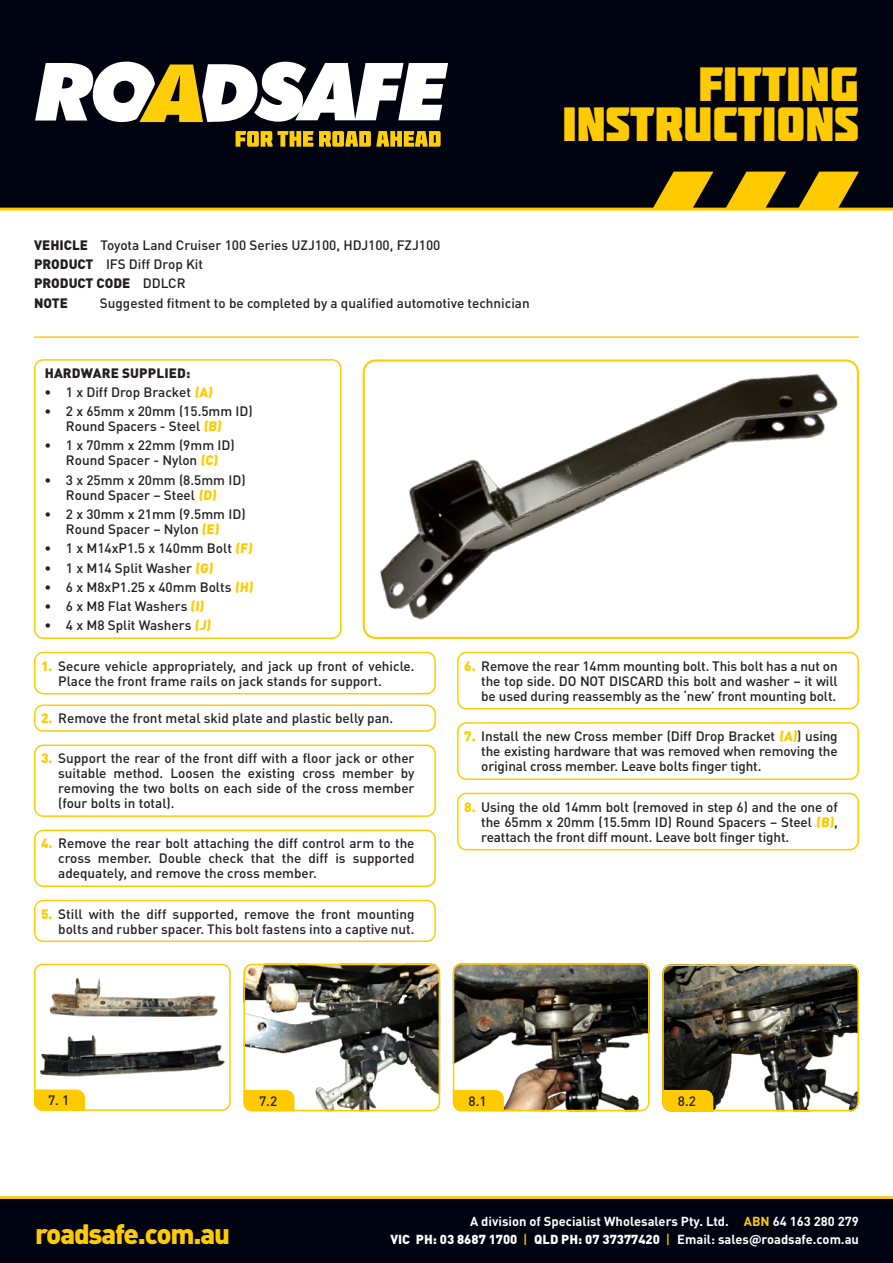
<style>
.page{position:relative;width:893px;height:1263px;background:#fff}
.page>*{position:absolute;margin:0;border:0;box-sizing:border-box;transform-origin:0 0}
.t1{font:48px/39.6px "Molot";color:#ffcb00;text-align:right}
.t2{font:900 27.6px "DINOT";letter-spacing:-.04em;color:#ffcb00}
.t3{font:500 13.5px/15px "DINOT";color:#231f20;text-align:justify}
.t4{font:900 13.5px "DINOT";letter-spacing:.01em;color:#231f20}
.t5{font:900 12.9px "DINOT";color:#fff}
.t6{font:700 12.9px "DINOT";color:#fff}
.s1{font-weight:900}
.s2{font-weight:900;color:#ffcb00}
.s3{color:#ffcb00}
.s4{font-weight:500;color:#ffcb00}
.s5{font-weight:700}
</style>
<div class="page">
<div style="left:0;top:0;width:893px;height:208px;background:#000310"></div>
<svg style="left:35px;top:62px;width:413px;height:60px"></svg>
<svg style="left:236px;top:131px;width:77px;height:16px"></svg>
<svg style="left:319px;top:131px;width:122px;height:16px"></svg>
<svg style="left:652px;top:172px;width:62px;height:36px"></svg>
<svg style="left:798px;top:172px;width:61px;height:36px"></svg>
<svg style="left:725px;top:172px;width:61px;height:36px"></svg>
<hr style="left:0;top:208px;width:893px;height:3px;background:#ffcb00">
<hr style="left:0;top:1196px;width:893px;height:3px;background:#ffcb00">
<div style="left:0;top:1199px;width:893px;height:64px;background:#000310"></div>
<hr style="left:34px;top:336px;width:825px;height:2px;background:#ffcb00">
<div style="left:34px;top:652px;width:402px;height:42px;border:2px solid #ffcb00;border-radius:9px"></div>
<div style="left:34px;top:359px;width:307px;height:280px;border:2px solid #ffcb00;border-radius:9px"></div>
<div style="left:34px;top:704px;width:402px;height:28px;border:2px solid #ffcb00;border-radius:9px"></div>
<div style="left:34px;top:744px;width:402px;height:73px;border:2px solid #ffcb00;border-radius:9px"></div>
<div style="left:34px;top:830px;width:402px;height:57px;border:2px solid #ffcb00;border-radius:9px"></div>
<div style="left:34px;top:900px;width:402px;height:42px;border:2px solid #ffcb00;border-radius:9px"></div>
<div style="left:457px;top:652px;width:402px;height:57px;border:2px solid #ffcb00;border-radius:9px"></div>
<div style="left:457px;top:722px;width:402px;height:58px;border:2px solid #ffcb00;border-radius:9px"></div>
<div style="left:457px;top:793px;width:402px;height:57px;border:2px solid #ffcb00;border-radius:9px"></div>
<img style="left:665px;top:967px;width:194px;height:144px">
<div style="left:662px;top:964px;width:197px;height:147px;border:2px solid #ffcb00;border-radius:8px"></div>
<img style="left:456px;top:966px;width:193px;height:145px">
<div style="left:453px;top:963px;width:196px;height:148px;border:2px solid #ffcb00;border-radius:8px"></div>
<img style="left:40px;top:977px;width:185px;height:100px">
<div style="left:34px;top:964px;width:197px;height:147px;border:2px solid #ffcb00;border-radius:8px"></div>
<img style="left:246px;top:964px;width:194px;height:147px">
<div style="left:243px;top:964px;width:197px;height:147px;border:2px solid #ffcb00;border-radius:8px"></div>
<img style="left:366px;top:362px;width:490px;height:258px">
<div style="left:363px;top:359px;width:496px;height:280px;border:2px solid #ffcb00;border-radius:12px"></div>
<svg style="left:34px;top:1089px;width:51px;height:22px"></svg>
<svg style="left:453px;top:1090px;width:51px;height:21px"></svg>
<svg style="left:243px;top:1090px;width:51px;height:21px"></svg>
<svg style="left:662px;top:1090px;width:51px;height:21px"></svg>
<h1 class="t1" style="left:562px;top:63px;width:298px">FITTING<br>INSTRUCTIONS</h1>
<p class="t3" style="left:34px;top:235px;width:408px;line-height:19.2px;text-align:left"><span class="s1">VEHICLE</span> Toyota Land Cruiser 100 Series UZJ100, HDJ100, FZJ100<br><span class="s1">PRODUCT</span> IFS Diff Drop Kit<br><span class="s1">PRODUCT CODE</span> DDLCR<br><span class="s1">NOTE</span></p>
<p class="t3" style="left:100px;top:295px;width:431px">Suggested fitment to be completed by a qualified automotive technician</p>
<p class="t4" style="left:45px;top:364px;width:147px">HARDWARE SUPPLIED:</p>
<p class="t3" style="left:45px;top:384px;width:171px">• 1 x Diff Drop Bracket <span class="s2">(A)</span></p>
<p class="t3" style="left:66px;top:403px;width:188px;text-indent:-21px">• 2 x 65mm x 20mm (15.5mm ID)<br>Round Spacers - Steel <span class="s2">(B)</span></p>
<p class="t3" style="left:45px;top:437px;width:192px;text-align:center">• 1 x 70mm x 22mm (9mm ID)<br>Round Spacer - Nylon <span class="s2">(C)</span></p>
<p class="t3" style="left:45px;top:472px;width:202px;text-align:center">• 3 x 25mm x 20mm (8.5mm ID)<br>Round Spacer – Steel <span class="s2">(D)</span></p>
<p class="t3" style="left:45px;top:506px;width:202px;text-align:center">• 2 x 30mm x 21mm (9.5mm ID)<br>Round Spacer – Nylon <span class="s2">(E)</span></p>
<p class="t3" style="left:45px;top:540px;width:211px">• 1 x M14xP1.5 x 140mm Bolt <span class="s2">(F)</span></p>
<p class="t3" style="left:45px;top:560px;width:172px">• 1 x M14 Split Washer <span class="s2">(G)</span></p>
<p class="t3" style="left:45px;top:579px;width:212px">• 6 x M8xP1.25 x 40mm Bolts <span class="s2">(H)</span></p>
<p class="t3" style="left:45px;top:598px;width:162px">• 6 x M8 Flat Washers <span class="s2">(I)</span></p>
<p class="t3" style="left:45px;top:617px;width:169px">• 4 x M8 Split Washers <span class="s2">(J)</span></p>
<p class="t3" style="left:58px;top:658px;width:358px;text-indent:-17px"><span class="s2">1.</span> Secure vehicle appropriately, and jack up front of vehicle.<br>Place the front frame rails on jack stands for support.</p>
<p class="t3" style="left:41px;top:710px;width:354px"><span class="s2">2.</span> Remove the front metal skid plate and plastic belly pan.</p>
<p class="t3" style="left:58px;top:750px;width:358px;text-indent:-17px"><span class="s2">3.</span> Support the rear of the front diff with a floor jack or other suitable method. Loosen the existing cross member by removing the two bolts on each side of the cross member (four bolts in total).</p>
<p class="t3" style="left:58px;top:835px;width:358px;text-indent:-17px"><span class="s2">4.</span> Remove the rear bolt attaching the diff control arm to the cross member. Double check that the diff is supported adequately, and remove the cross member.</p>
<p class="t3" style="left:41px;top:906px;width:375px;text-align:right"><span class="s2">5.</span> Still with the diff supported, remove the front mounting bolts and rubber spacer. This bolt fastens into a captive nut.</p>
<p class="t3" style="left:481px;top:658px;width:358px;text-indent:-17px"><span class="s2">6.</span> Remove the rear 14mm mounting bolt. This bolt has a nut on the top side. DO NOT DISCARD this bolt and washer – it will be used during reassembly as the ‘new’ front mounting bolt.</p>
<p class="t3" style="left:481px;top:728px;width:358px;text-indent:-17px"><span class="s2">7.</span> Install the new Cross member (Diff Drop Bracket <span class="s2">(A)</span>) using the existing hardware that was removed when removing the original cross member. Leave bolts finger tight.</p>
<p class="t3" style="left:481px;top:799px;width:358px;text-indent:-17px"><span class="s2">8.</span> Using the old 14mm bolt (removed in step 6) and the one of the 65mm x 20mm (15.5mm ID) Round Spacers – Steel <span class="s2">(B)</span>, reattach the front diff mount. Leave bolt finger tight.</p>
<p class="t3" style="left:48px;top:1092px;width:23px">7. 1</p>
<p class="t3" style="left:259px;top:1093px;width:20px">7.2</p>
<p class="t3" style="left:469px;top:1093px;width:20px">8.1</p>
<p class="t3" style="left:678px;top:1093px;width:20px">8.2</p>
<p class="t6" style="left:470px;top:1213px;width:390px">A division of Specialist Wholesalers Pty. Ltd. <span class="s3">ABN</span> 64 163 280 279</p>
<h2 class="t2" style="left:35px;top:1215px;width:197px">roadsafe.com.au</h2>
<p class="t5" style="left:390px;top:1231px;width:470px">VIC PH: 03 8687 1700 <span class="s4">|</span> QLD PH: 07 37377420 <span class="s4">|</span> <span class="s5">Email: sales@roadsafe.com.au</span></p>
</div>
